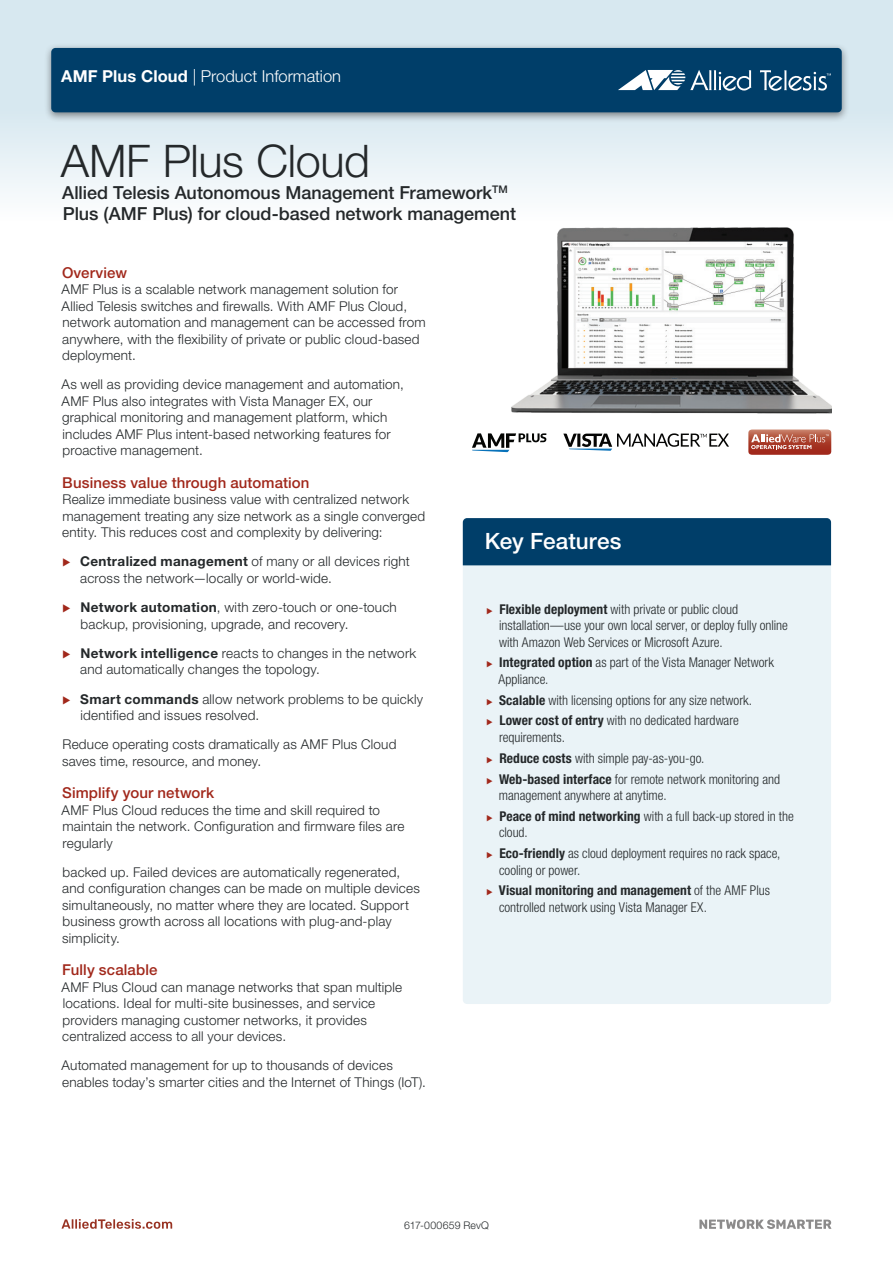
<style>
.page{position:relative;width:893px;height:1263px;background:#fff}
.page>*{position:absolute;margin:0;border:0;box-sizing:border-box;transform-origin:0 0}
.t1{font:300 45px "Helvetica Neue";letter-spacing:-.01em;color:#24282a}
.t2{font:500 22.5px "Helvetica Neue";color:#fff}
.t3{font:500 18px/21px "Helvetica Neue";color:#24282a}
.t4{font:300 16.5px "Helvetica Neue";color:#fff}
.t5{font:500 15px "Helvetica Neue";letter-spacing:.005em;color:#a1281b}
.t6{font:300 13.5px/16.5px "Helvetica Neue";letter-spacing:.015em;color:#24282a}
.t7{font:300 condensed 13.5px/20.9px "Helvetica Neue";color:#24282a}
.t8{font:700 condensed 13.5px/20.9px "Helvetica Neue";letter-spacing:.005em;color:#24282a}
.t9{font:300 10.5px "Helvetica Neue";letter-spacing:.02em;color:#24282a}
.s1{font-weight:700}
.s2{font-family:"Allied Telesis";color:#a1281b}
.s3{font-family:"Allied Telesis";font-stretch:normal;font-size:10.5px;color:#a1281b}
.s4{font-weight:300}
.s5{font-family:"Allied Telesis";font-weight:300;font-stretch:normal;font-size:10.5px;color:#a1281b}
</style>
<div class="page">
<div style="left:463px;top:565px;width:368px;height:439px;background:#eaf3f7"></div>
<svg style="left:748px;top:429px;width:83px;height:26px;background:#bc6859"></svg>
<svg style="left:472px;top:433px;width:74px;height:19px"></svg>
<svg style="left:563px;top:433px;width:166px;height:18px"></svg>
<svg style="left:62px;top:1219px;width:110px;height:10px"></svg>
<svg style="left:699px;top:1219px;width:132px;height:10px"></svg>
<div style="left:0;top:0;width:893px;height:221px;background:linear-gradient(to bottom,#cde2ec,#f4f8fb)"></div>
<div style="left:43px;top:43px;width:807px;height:80px;background:#231f20;opacity:.5"></div>
<div style="left:51px;top:48px;width:791px;height:64px;background:#003e69;border-radius:4px"></div>
<svg style="left:760px;top:70px;width:71px;height:21px"></svg>
<svg style="left:618px;top:70px;width:133px;height:21px"></svg>
<div style="left:463px;top:518px;width:368px;height:47px;background:#003e69"></div>
<img style="left:511px;top:227px;width:320px;height:186px">
<p class="t4" style="left:61px;top:66px;width:281px"><span class="s1">AMF Plus Cloud</span> | Product Information</p>
<h1 class="t1" style="left:61px;top:134px;width:311px">AMF Plus Cloud</h1>
<h3 class="t3" style="left:62px;top:182px;width:455px">Allied Telesis Autonomous Management Framework<sup>TM<br></sup>Plus (AMF Plus) for cloud-based network management</h3>
<p class="t5" style="left:62px;top:263px;width:67px">Overview</p>
<p class="t6" style="left:62px;top:281px;width:366px">AMF Plus is a scalable network management solution for Allied Telesis switches and firewalls. With AMF Plus Cloud, network automation and management can be accessed from anywhere, with the flexibility of private or public cloud-based deployment.</p>
<p class="t6" style="left:62px;top:376px;width:344px">As well as providing device management and automation, AMF Plus also integrates with Vista Manager EX, our graphical monitoring and management platform, which includes AMF Plus intent-based networking features for proactive management.</p>
<p class="t5" style="left:62px;top:473px;width:249px">Business value through automation</p>
<p class="t6" style="left:62px;top:491px;width:364px">Realize immediate business value with centralized network management treating any size network as a single converged entity. This reduces cost and complexity by delivering:</p>
<p class="t6" style="left:80px;top:553px;width:331px;text-indent:-18px"><span class="s2">ۼ</span> <span class="s1">Centralized management</span> of many or all devices right across the network—locally or world-wide.</p>
<p class="t6" style="left:81px;top:599px;width:318px;text-indent:-18px"><span class="s2">ۼ</span> <span class="s1">Network automation</span>, with zero-touch or one-touch backup, provisioning, upgrade, and recovery.</p>
<p class="t6" style="left:80px;top:644px;width:338px;text-indent:-18px"><span class="s2">ۼ</span> <span class="s1">Network intelligence</span> reacts to changes in the network and automatically changes the topology.</p>
<p class="t6" style="left:81px;top:690px;width:344px;text-indent:-18px"><span class="s2">ۼ</span> <span class="s1">Smart commands</span> allow network problems to be quickly identified and issues resolved.</p>
<p class="t6" style="left:62px;top:736px;width:336px">Reduce operating costs dramatically as AMF Plus Cloud saves time, resource, and money.</p>
<p class="t5" style="left:62px;top:784px;width:154px">Simplify your network</p>
<p class="t6" style="left:62px;top:801px;width:344px">AMF Plus Cloud reduces the time and skill required to maintain the network. Configuration and firmware files are regularly</p>
<p class="t6" style="left:62px;top:863px;width:359px">backed up. Failed devices are automatically regenerated, and configuration changes can be made on multiple devices simultaneously, no matter where they are located. Support business growth across all locations with plug-and-play simplicity.</p>
<p class="t5" style="left:62px;top:961px;width:97px">Fully scalable</p>
<p class="t6" style="left:62px;top:978px;width:342px">AMF Plus Cloud can manage networks that span multiple locations. Ideal for multi-site businesses, and service providers managing customer networks, it provides centralized access to all your devices.</p>
<p class="t6" style="left:62px;top:1057px;width:366px">Automated management for up to thousands of devices enables today’s smarter cities and the Internet of Things (IoT).</p>
<h2 class="t2" style="left:485px;top:528px;width:138px">Key Features</h2>
<p class="t7" style="left:499px;top:600px;width:290px;line-height:16.5px;text-indent:-13px"><span class="s3">ۼ</span> <span class="s1">Flexible deployment</span> with private or public cloud installation—use your own local server, or deploy fully online with Amazon Web Services or Microsoft Azure.</p>
<p class="t7" style="left:499px;top:654px;width:277px;line-height:16.5px;text-indent:-12px"><span class="s3">ۼ</span> <span class="s1">Integrated option</span> as part of the Vista Manager Network<br>Appliance.</p>
<p class="t7" style="left:486px;top:689px;width:267px"><span class="s3">ۼ</span> <span class="s1">Scalable</span> with licensing options for any size network. <span class="s3">ۼ</span> <span class="s1">Lower cost of entry</span> with no dedicated hardware</p>
<p class="t7" style="left:486px;top:727px;width:295px;text-indent:12px">requirements.<br><span class="s3">ۼ</span> <span class="s1">Reduce costs</span> with simple pay-as-you-go.<br><span class="s3">ۼ</span> <span class="s1">Web-based interface</span> for remote network monitoring and</p>
<p class="t7" style="left:486px;top:785px;width:309px;text-indent:12px">management anywhere at anytime.<br><span class="s3">ۼ</span> <span class="s1">Peace of mind networking</span> with a full back-up stored in the</p>
<p class="t7" style="left:486px;top:822px;width:295px;text-indent:12px">cloud.<br><span class="s3">ۼ</span> <span class="s1">Eco-friendly</span> as cloud deployment requires no rack space,</p>
<p class="t8" style="left:486px;top:859px;width:285px;text-indent:12px"><span class="s4">cooling or power.<br></span><span class="s5">ۼ</span> Visual monitoring and management <span class="s4">of the AMF Plus</span></p>
<p class="t7" style="left:499px;top:897px;width:210px">controlled network using Vista Manager EX.</p>
<p class="t9" style="left:404px;top:1218px;width:86px">617-000659 RevQ</p>
</div>
